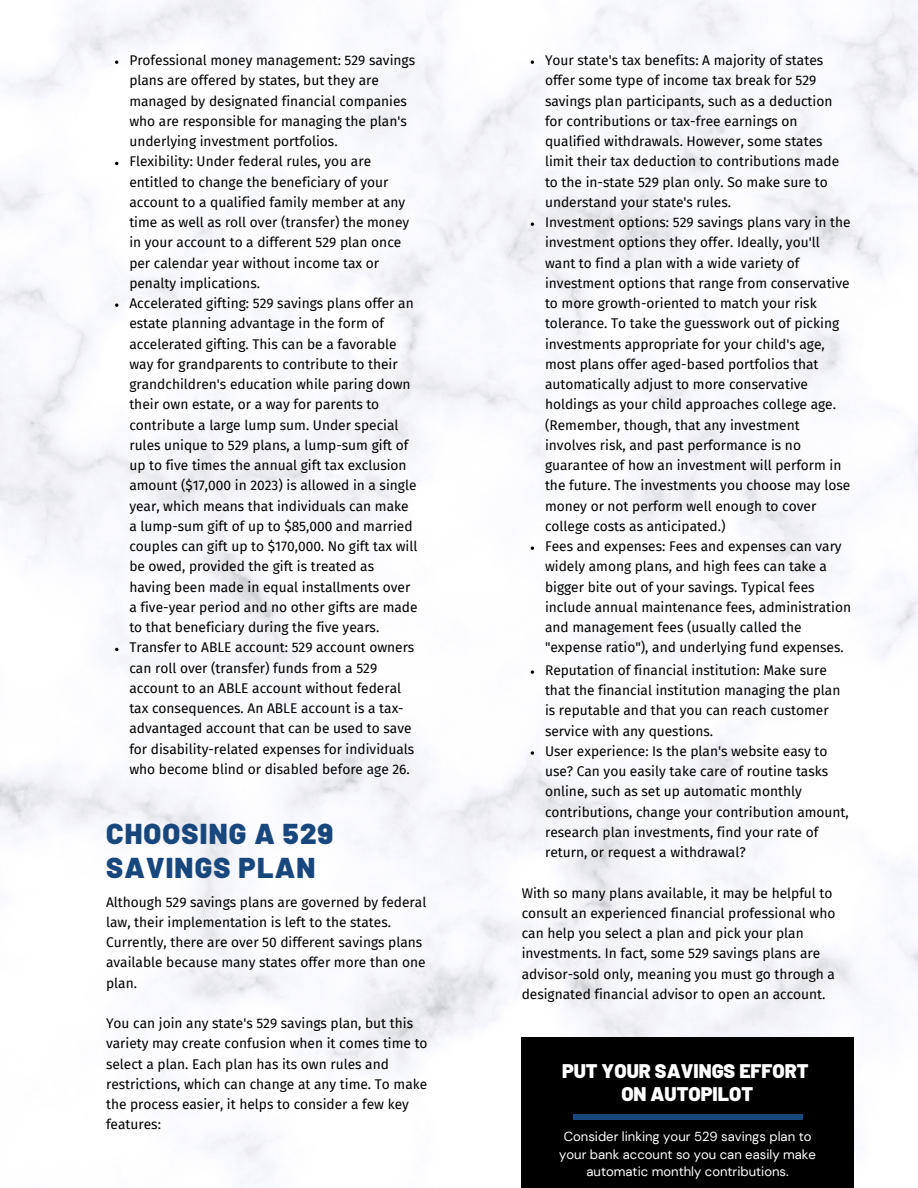
<style>
.page{position:relative;width:918px;height:1188px;background:#fff}
.page>*{position:absolute;margin:0;border:0;box-sizing:border-box;transform-origin:0 0}
.t1{font:900 28.65px/33.8px "Barlow";letter-spacing:.04em;color:#18477e}
.t2{font:900 19.65px "Barlow";color:#fff}
.t3{font:13.65px/20.2px "Fira Sans";color:#000}
.t4{font:13.05px/17.4px "DM Sans";color:#fff;text-align:center}
</style>
<div class="page">
<img style="left:0;top:0;width:918px;height:1188px">
<svg style="left:531px;top:670px;width:3px;height:4px"></svg>
<svg style="left:531px;top:751px;width:3px;height:4px"></svg>
<div style="left:522px;top:1037px;width:331px;height:151px;background:#000"></div>
<div style="left:573px;top:1114px;width:229px;height:5px;background:#18477e"></div>
<p class="t3" style="left:129px;top:50px;width:287px">Professional money management: 529 savings plans are offered by states, but they are managed by designated financial companies who are responsible for managing the plan's underlying investment portfolios.</p>
<p class="t3" style="left:129px;top:152px;width:281px">Flexibility: Under federal rules, you are entitled to change the beneficiary of your account to a qualified family member at any time as well as roll over (transfer) the money in your account to a different 529 plan once per calendar year without income tax or penalty implications.</p>
<p class="t3" style="left:129px;top:293px;width:290px">Accelerated gifting: 529 savings plans offer an estate planning advantage in the form of accelerated gifting. This can be a favorable way for grandparents to contribute to their grandchildren's education while paring down their own estate, or a way for parents to contribute a large lump sum. Under special rules unique to 529 plans, a lump-sum gift of up to five times the annual gift tax exclusion amount ($17,000 in 2023) is allowed in a single year, which means that individuals can make a lump-sum gift of up to $85,000 and married couples can gift up to $170,000. No gift tax will be owed, provided the gift is treated as having been made in equal installments over a five-year period and no other gifts are made to that beneficiary during the five years.</p>
<p class="t3" style="left:129px;top:638px;width:287px">Transfer to ABLE account: 529 account owners can roll over (transfer) funds from a 529 account to an ABLE account without federal tax consequences. An ABLE account is a tax&shy;advantaged account that can be used to save for disability-related expenses for individuals who become blind or disabled before age 26.</p>
<p class="t1" style="left:106px;top:816px;width:229px">CHOOSING A 529<br>SAVINGS PLAN</p>
<p class="t3" style="left:106px;top:892px;width:322px">Although 529 savings plans are governed by federal</p>
<p class="t3" style="left:106px;top:912px;width:318px">law, their implementation is left to the states.<br>Currently, there are over 50 different savings plans</p>
<p class="t3" style="left:106px;top:953px;width:321px">available because many states offer more than one</p>
<p class="t3" style="left:106px;top:973px;width:32px">plan.</p>
<p class="t3" style="left:106px;top:1013px;width:309px">You can join any state's 529 savings plan, but this</p>
<p class="t3" style="left:106px;top:1034px;width:323px">variety may create confusion when it comes time to</p>
<p class="t3" style="left:106px;top:1054px;width:284px">select a plan. Each plan has its own rules and</p>
<p class="t3" style="left:106px;top:1074px;width:323px">restrictions, which can change at any time. To make</p>
<p class="t3" style="left:106px;top:1094px;width:304px">the process easier, it helps to consider a few key</p>
<p class="t3" style="left:106px;top:1115px;width:56px">features:</p>
<p class="t3" style="left:545px;top:50px;width:296px">Your state's tax benefits: A majority of states offer some type of income tax break for 529 savings plan participants, such as a deduction for contributions or tax-free earnings on qualified withdrawals. However, some states limit their tax deduction to contributions made to the in-state 529 plan only. So make sure to understand your state's rules.</p>
<p class="t3" style="left:545px;top:212px;width:307px">Investment options: 529 savings plans vary in the investment options they offer. Ideally, you'll want to find a plan with a wide variety of investment options that range from conservative to more growth-oriented to match your risk tolerance. To take the guesswork out of picking investments appropriate for your child's age, most plans offer aged-based portfolios that automatically adjust to more conservative holdings as your child approaches college age. (Remember, though, that any investment involves risk, and past performance is no guarantee of how an investment will perform in the future. The investments you choose may lose money or not perform well enough to cover college costs as anticipated.)</p>
<p class="t3" style="left:545px;top:536px;width:308px">Fees and expenses: Fees and expenses can vary widely among plans, and high fees can take a bigger bite out of your savings. Typical fees include annual maintenance fees, administration and management fees (usually called the "expense ratio"), and underlying fund expenses.</p>
<p class="t3" style="left:545px;top:660px;width:297px">Reputation of financial institution: Make sure that the financial institution managing the plan is reputable and that you can reach customer service with any questions.</p>
<p class="t3" style="left:545px;top:741px;width:305px">User experience: Is the plan's website easy to use? Can you easily take care of routine tasks online, such as set up automatic monthly contributions, change your contribution amount, research plan investments, find your rate of return, or request a withdrawal?</p>
<p class="t3" style="left:522px;top:883px;width:312px">With so many plans available, it may be helpful to</p>
<p class="t3" style="left:522px;top:903px;width:315px">consult an experienced financial professional who can help you select a plan and pick your plan</p>
<p class="t3" style="left:522px;top:944px;width:300px">investments. In fact, some 529 savings plans are</p>
<p class="t3" style="left:522px;top:964px;width:315px">advisor-sold only, meaning you must go through a</p>
<p class="t3" style="left:522px;top:984px;width:305px">designated financial advisor to open an account.</p>
<p class="t2" style="left:562px;top:1058px;width:248px">PUT YOUR SAVINGS EFFORT</p>
<p class="t2" style="left:621px;top:1082px;width:133px">ON AUTOPILOT</p>
<p class="t4" style="left:559px;top:1128px;width:258px">Consider linking your 529 savings plan to your bank account so you can easily make automatic monthly contributions.</p>
</div>
